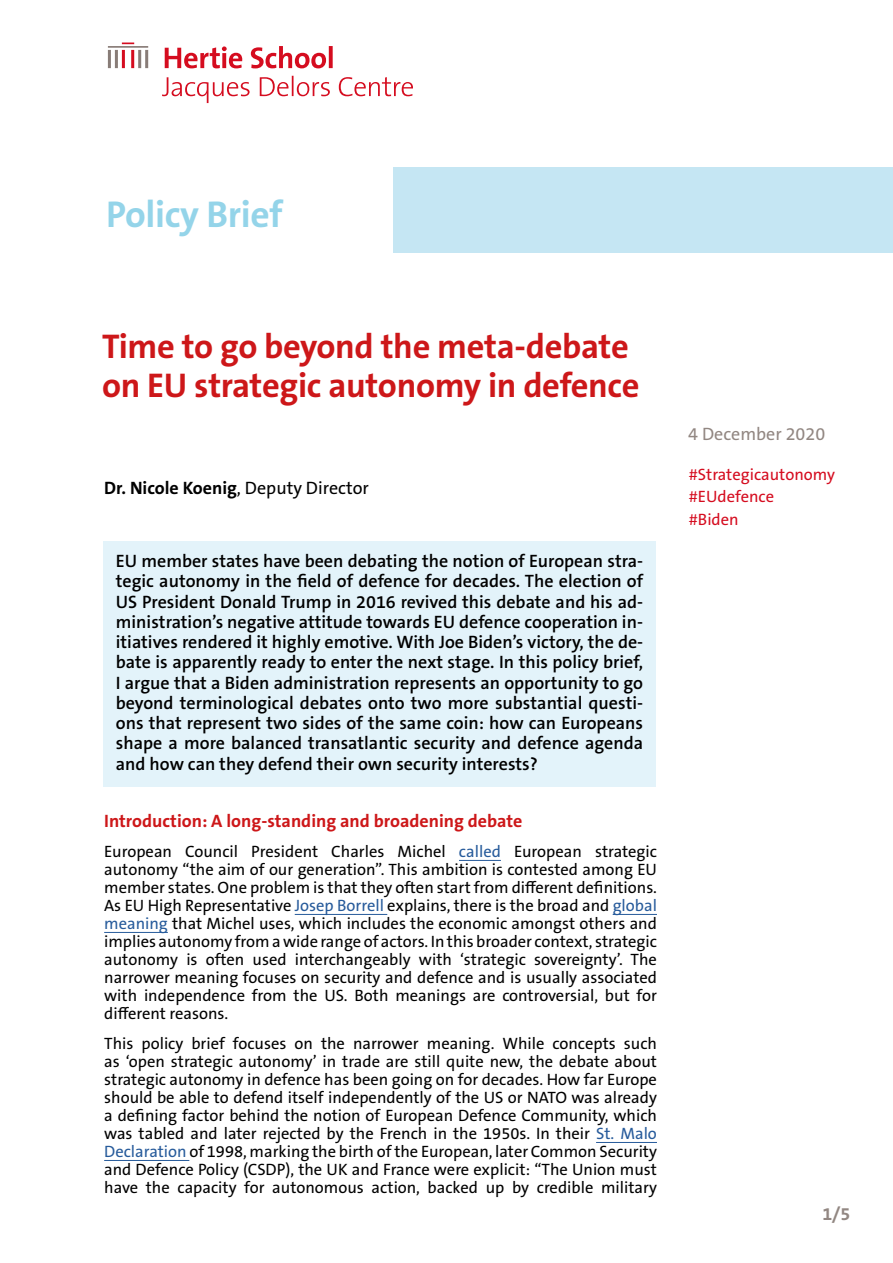
<style>
.page{position:relative;width:893px;height:1263px;background:#fff}
.page>*{position:absolute;margin:0;border:0;box-sizing:border-box;transform-origin:0 0}
.t1{font:700 37.5px "The Sans B W7";letter-spacing:-.01em;color:#94d4e9}
.t2{font:700 34.5px/39px "The Sans B W7";letter-spacing:-.01em;color:#cd1719}
.t3{font:600 18px/20.2px "The Sans B W6";color:#000;text-align:justify}
.t4{font:700 18px "The Sans B W7";color:#cd1719}
.t5{font:700 18px "The Sans B W7";color:#000}
.t6{font:18px "The Sans B W5 Plain";color:#928782}
.t7{font:700 18px "The Sans B W7";color:#928782}
.t8{font:16.5px/18px "The Sans B W5 Plain";color:#000;text-align:justify}
.t9{font:16.5px/22.5px "The Sans B W5 Plain";color:#d50c1f}
.s1{font-family:"The Sans B W5 Plain";font-weight:400}
.s2{color:#275b9b}
</style>
<div class="page">
<hr style="left:115px;top:50px;width:3px;height:18px;background:#887c77">
<hr style="left:108px;top:50px;width:3px;height:18px;background:#887c77">
<hr style="left:108px;top:46px;width:40px;height:2px;background:#887c77">
<svg style="left:122px;top:43px;width:291px;height:60px"></svg>
<div style="left:393px;top:168px;width:500px;height:85px;background:#c5e6f3"></div>
<div style="left:103px;top:541px;width:553px;height:246px;background:#e3f3fa"></div>
<hr style="left:459px;top:860px;width:42px;height:1px;background:#275b9b">
<hr style="left:295px;top:914px;width:92px;height:1px;background:#275b9b">
<hr style="left:613px;top:914px;width:44px;height:1px;background:#275b9b">
<hr style="left:104px;top:932px;width:64px;height:1px;background:#275b9b">
<hr style="left:596px;top:1142px;width:61px;height:1px;background:#275b9b">
<hr style="left:104px;top:1160px;width:85px;height:1px;background:#275b9b">
<h1 class="t1" style="left:106px;top:190px;width:178px">Policy Brief</h1>
<h2 class="t2" style="left:102px;top:327px;width:539px">Time to go beyond the meta-debate on EU strategic autonomy in defence</h2>
<p class="t5" style="left:104px;top:476px;width:266px">Dr. Nicole Koenig<span class="s1">, Deputy Director</span></p>
<p class="t3" style="left:116px;top:551px;width:529px">EU member states have been debating the notion of European stra&shy;tegic autonomy in the field of defence for decades. The election of US President Donald Trump in 2016 revived this debate and his ad&shy;ministration’s negative attitude towards EU defence cooperation in&shy;itiatives rendered it highly emotive. With Joe Biden’s victory, the de&shy;bate is apparently ready to enter the next stage. In this policy brief, I argue that a Biden administration represents an opportunity to go beyond terminological debates onto two more substantial questi&shy;ons that represent two sides of the same coin: how can Europeans shape a more balanced transatlantic security and defence agenda and how can they defend their own security interests?</p>
<p class="t4" style="left:104px;top:809px;width:420px">Introduction: A long-standing and broadening debate</p>
<p class="t8" style="left:104px;top:842px;width:554px">European Council President Charles Michel <span class="s2">called</span> European strategic autonomy “the aim of our generation”. This ambition is contested among EU member states. One problem is that they often start from different definitions.<br>As EU High Representative <span class="s2">Josep Borrell</span> explains, there is the broad and <span class="s2">global meaning</span> that Michel uses, which includes the economic amongst others and implies autonomy from a wide range of actors. In this broader context, strategic autonomy is often used interchangeably with ‘strategic sovereignty’. The narrower meaning focuses on security and defence and is usually associated with independence from the US. Both meanings are controversial, but for different reasons.</p>
<p class="t8" style="left:104px;top:1034px;width:554px">This policy brief focuses on the narrower meaning. While concepts such as ‘open strategic autonomy’ in trade are still quite new, the debate about strategic autonomy in defence has been going on for decades. How far Europe should be able to defend itself independently of the US or NATO was already a defining factor behind the notion of European Defence Community, which was tabled and later rejected by the French in the 1950s. In their <span class="s2">St. Malo Declaration</span> of 1998, marking the birth of the European, later Common Security and Defence Policy (CSDP), the UK and France were explicit: “The Union must have the capacity for autonomous action, backed up by credible military</p>
<p class="t6" style="left:688px;top:422px;width:139px">4 December 2020</p>
<p class="t9" style="left:689px;top:463px;width:148px">#Strategicautonomy #EUdefence<br>#Biden</p>
<p class="t7" style="left:822px;top:1203px;width:30px">1/5</p>
</div>
